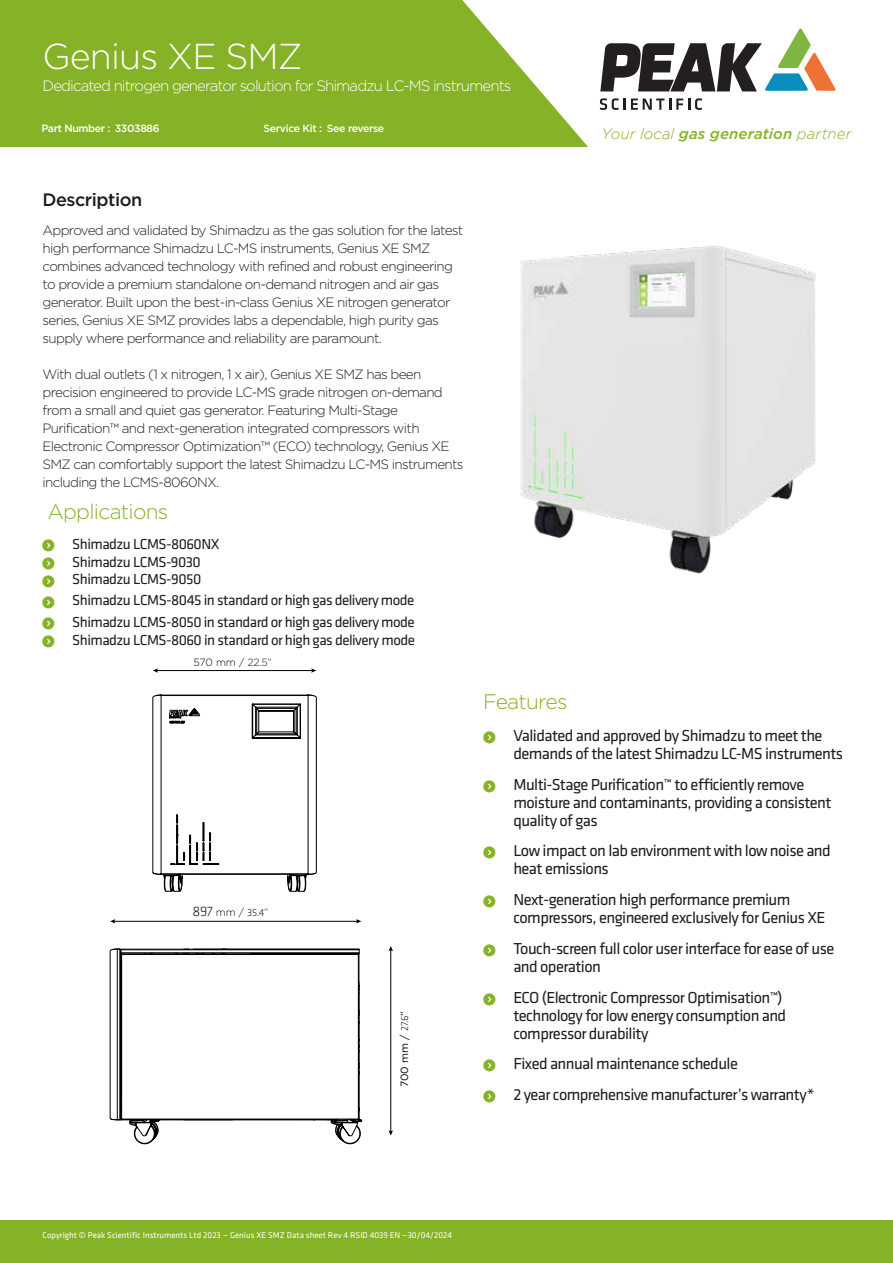
<style>
.page{position:relative;width:893px;height:1263px;background:#fff}
.page>*{position:absolute;margin:0;border:0;box-sizing:border-box;transform-origin:0 0}
.t1{font:300 36px "Gotham";letter-spacing:-.025em;color:#fff}
.t2{font:300 21px "Gotham";letter-spacing:-.035em;color:#86b227}
.t3{font:500 18px "Gotham";letter-spacing:-.025em;color:#1d1d1b}
.t4{font:16.5px/18px "Klavika";letter-spacing:-.035em;color:#1d1d1b}
.t5{font:15px/17.7px "Klavika";letter-spacing:-.035em;color:#1d1d1b}
.t6{font:300 15px "Gotham";letter-spacing:-.06em;color:#fff}
.t7{font:italic 300 15px "Gotham";letter-spacing:.005em;color:#86b227}
.t8{font:300 13.5px/18px "Gotham";letter-spacing:-.05em;color:#1d1d1b}
.t9{font:500 10.5px "Gotham";letter-spacing:-.035em;color:#fff}
.t10{font:300 10.5px "Klavika";color:#1d1d1b}
.t11{font:300 10.5px "Gotham";letter-spacing:-.02em;color:#000}
.t12{font:10.5px "Gotham";color:#000}
.t13{font:8.7px "Klavika";color:#fff}
.s1{color:#1d1d1b}
.s2{font-weight:500}
.s3{font-size:14.25px}
.s4{font-family:"Gotham";color:#000}
.s5{font-family:"Gotham"}
.s6{font-family:"Klavika";font-weight:300;color:#1d1d1b}
</style>
<div class="page">
<svg style="left:524px;top:72px;width:64px;height:75px"></svg>
<div style="left:0;top:1220px;width:893px;height:43px;background:#86b227"></div>
<div style="left:0;top:0;width:524px;height:147px;background:#86b227"></div>
<hr style="left:156px;top:670px;width:157px;height:1px;background:#000">
<svg style="left:153px;top:668px;width:5px;height:5px"></svg>
<svg style="left:311px;top:668px;width:5px;height:5px"></svg>
<svg style="left:152px;top:694px;width:165px;height:198px"></svg>
<hr style="left:114px;top:921px;width:244px;height:1px;background:#000">
<svg style="left:110px;top:919px;width:5px;height:4px"></svg>
<svg style="left:356px;top:919px;width:5px;height:4px"></svg>
<hr style="left:390px;top:949px;width:1px;height:183px;background:#000">
<svg style="left:389px;top:946px;width:4px;height:5px"></svg>
<svg style="left:389px;top:1130px;width:4px;height:5px"></svg>
<svg style="left:109px;top:948px;width:253px;height:197px"></svg>
<img style="left:520px;top:246px;width:296px;height:328px">
<svg style="left:600px;top:29px;width:235px;height:62px"></svg>
<svg style="left:600px;top:98px;width:102px;height:12px"></svg>
<h1 class="t1" style="left:43px;top:36px;width:262px">Genius XE SMZ</h1>
<p class="t6" style="left:43px;top:78px;width:470px">Dedicated nitrogen generator solution for Shimadzu LC-MS instruments</p>
<p class="t9" style="left:41px;top:121px;width:120px">Part Number : 3303886</p>
<p class="t9" style="left:264px;top:121px;width:122px">Service Kit : See reverse</p>
<h3 class="t3" style="left:43px;top:187px;width:101px">Description</h3>
<p class="t8" style="left:43px;top:221px;width:422px">Approved and validated by Shimadzu as the gas solution for the latest high performance Shimadzu LC-MS instruments, Genius XE SMZ combines advanced technology with refined and robust engineering to provide a premium standalone on-demand nitrogen and air gas generator. Built upon the best-in-class Genius XE nitrogen generator series, Genius XE SMZ provides labs a dependable, high purity gas supply where performance and reliability are paramount.</p>
<p class="t8" style="left:43px;top:365px;width:423px">With dual outlets (1 x nitrogen, 1 x air), Genius XE SMZ has been precision engineered to provide LC-MS grade nitrogen on-demand from a small and quiet gas generator. Featuring Multi-Stage Purification™ and next-generation integrated compressors with Electronic Compressor Optimization™ (ECO) technology, Genius XE SMZ can comfortably support the latest Shimadzu LC-MS instruments including the LCMS-8060NX.</p>
<h2 class="t2" style="left:47px;top:500px;width:123px">Applications</h2>
<p class="t5" style="left:72px;top:535px;width:149px">Shimadzu LCMS-8060NX<br>Shimadzu LCMS-9030<br>Shimadzu LCMS-9050</p>
<p class="t5" style="left:72px;top:613px;width:344px">Shimadzu LCMS-8050 in standard or high gas delivery mode<br>Shimadzu LCMS-8060 in standard or high gas delivery mode</p>
<p class="t5" style="left:72px;top:591px;width:344px">Shimadzu LCMS-8045 in standard or high gas delivery mode</p>
<p class="t11" style="left:193px;top:657px;width:80px">570 mm / <span class="s1">22.5”</span></p>
<h2 class="t2" style="left:483px;top:691px;width:86px">Features</h2>
<p class="t7" style="left:601px;top:125px;width:252px">Your local <span class="s2">gas generation</span> partner</p>
<p class="t10" style="left:193px;top:906px;width:77px"><span class="s3">897</span> <span class="s4">mm /</span> 35.4<span class="s5">”</span></p>
<p class="t12" style="left:398px;top:1087px;width:77px;rotate:-90deg">700 mm / <span class="s6">27.6</span>”</p>
<p class="t13" style="left:43px;top:1229px;width:411px">Copyright © Peak Scientific Instruments Ltd 2023 — Genius XE SMZ Data sheet Rev 4 RSID 4039 EN —30/04/2024</p>
<p class="t4" style="left:513px;top:726px;width:331px">Validated and approved by Shimadzu to meet the demands of the latest Shimadzu LC-MS instruments</p>
<p class="t4" style="left:513px;top:775px;width:320px">Multi-Stage Purification™ to efficiently remove moisture and contaminants, providing a consistent quality of gas</p>
<p class="t4" style="left:513px;top:841px;width:319px">Low impact on lab environment with low noise and heat emissions</p>
<p class="t4" style="left:513px;top:890px;width:314px">Next-generation high performance premium compressors, engineered exclusively for Genius XE</p>
<p class="t4" style="left:513px;top:939px;width:322px">Touch-screen full color user interface for ease of use and operation</p>
<p class="t4" style="left:513px;top:988px;width:274px">ECO (Electronic Compressor Optimisation™) technology for low energy consumption and compressor durability</p>
<p class="t4" style="left:513px;top:1048px;width:303px;line-height:30.8px">Fixed annual maintenance schedule<br>2 year comprehensive manufacturer’s warranty*</p>
</div>
